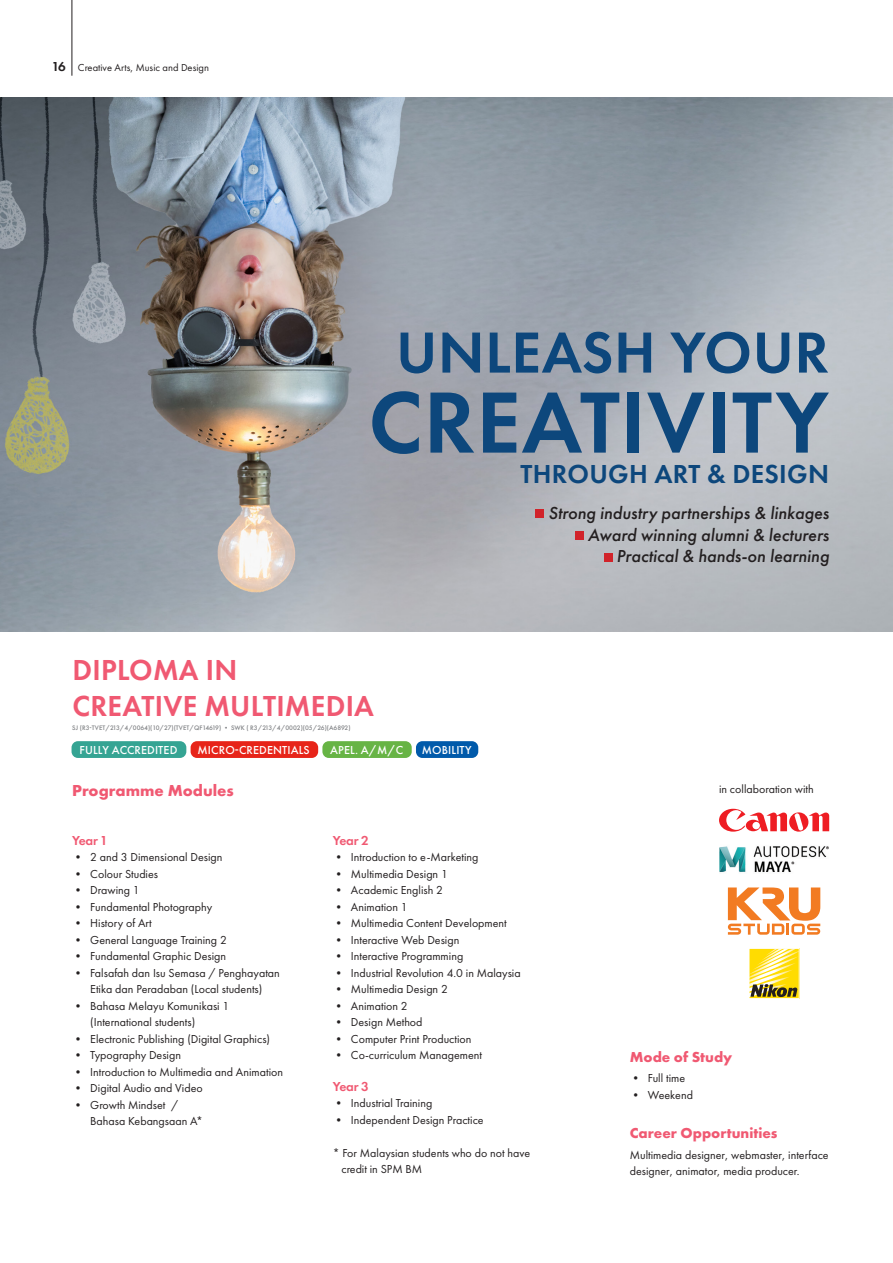
<style>
.page{position:relative;width:893px;height:1263px;background:#fff}
.page>*{position:absolute;margin:0;border:0;box-sizing:border-box;transform-origin:0 0}
.t1{font:600 90px "Futura PT";letter-spacing:.01em;color:#0d477c}
.t2{font:600 60px "Futura PT";letter-spacing:.01em;color:#0d477c}
.t3{font:600 30px "Futura PT";letter-spacing:.01em;color:#f05972}
.t4{font:600 27px "Futura PT";letter-spacing:.01em;color:#0d477c}
.t5{font:italic 500 18px "Futura PT";color:#231f20}
.t6{font:700 16.5px "Futura PT";color:#f05972}
.t7{font:700 15px "Futura PT";color:#f05972}
.t8{font:600 13.5px "Futura PT";letter-spacing:-.025em;color:#f05972}
.t9{font:12px/16.5px "Futura PT";color:#231f20}
.t10{font:500 12px "Futura PT";letter-spacing:.01em;color:#fff}
.t11{font:10.5px "Futura PT";color:#231f20}
.t12{font:500 6.75px "Futura PT";color:#808285}
.s1{font-weight:600;font-size:13.5px}
.s2{font-weight:700}
</style>
<div class="page">
<img style="left:0;top:98px;width:893px;height:533px">
<div style="left:536px;top:510px;width:8px;height:8px;background:#d1232a"></div>
<div style="left:575px;top:531px;width:8px;height:9px;background:#d1232a"></div>
<div style="left:604px;top:553px;width:8px;height:8px;background:#d1232a"></div>
<svg style="left:719px;top:809px;width:110px;height:23px"></svg>
<svg style="left:728px;top:887px;width:92px;height:48px"></svg>
<img style="left:719px;top:846px;width:110px;height:26px">
<svg style="left:749px;top:948px;width:51px;height:51px;background:#e1cc4e"></svg>
<div style="left:191px;top:741px;width:127px;height:17px;background:#e72419;border-radius:6px"></div>
<div style="left:72px;top:741px;width:114px;height:17px;background:#35a493;border-radius:6px"></div>
<div style="left:322px;top:741px;width:90px;height:17px;background:#67b445;border-radius:6px"></div>
<div style="left:416px;top:741px;width:62px;height:17px;background:#015aaa;border-radius:6px"></div>
<hr style="left:72px;top:0;width:1px;height:76px;background:#231f20">
<p class="t11" style="left:52px;top:61px;width:159px"><span class="s1">16</span> Creative Arts, Music and Design</p>
<p class="t2" style="left:396px;top:315px;width:434px">UNLEASH YOUR</p>
<p class="t1" style="left:368px;top:366px;width:462px">CREATIVITY</p>
<p class="t4" style="left:520px;top:457px;width:310px">THROUGH ART &amp; DESIGN</p>
<p class="t5" style="left:548px;top:502px;width:282px">Strong industry partnerships &amp; linkages</p>
<p class="t5" style="left:588px;top:523px;width:243px">Award winning alumni &amp; lecturers</p>
<p class="t5" style="left:617px;top:545px;width:214px">Practical &amp; hands-on learning</p>
<p class="t3" style="left:72px;top:651px;width:166px">DIPLOMA IN</p>
<p class="t3" style="left:72px;top:687px;width:303px">CREATIVE MULTIMEDIA</p>
<p class="t12" style="left:72px;top:724px;width:280px">SJ (R3-TVET/213/4/0064)(10/27)(TVET/QF14619) • SWK ( R3/213/4/0002)(05/26)(A6892)</p>
<p class="t10" style="left:80px;top:743px;width:99px">FULLY ACCREDITED</p>
<p class="t10" style="left:198px;top:743px;width:113px">MICRO-CREDENTIALS</p>
<p class="t10" style="left:330px;top:743px;width:74px">APEL. A/M/C</p>
<p class="t10" style="left:422px;top:743px;width:51px">MOBILITY</p>
<p class="t6" style="left:72px;top:780px;width:163px">Programme Modules</p>
<p class="t8" style="left:72px;top:832px;width:37px">Year 1</p>
<p class="t9" style="left:72px;top:849px;width:152px">• 2 and 3 Dimensional Design</p>
<p class="t9" style="left:72px;top:865px;width:87px">• Colour Studies</p>
<p class="t9" style="left:72px;top:882px;width:69px">• Drawing 1</p>
<p class="t9" style="left:72px;top:898px;width:142px">• Fundamental Photography</p>
<p class="t9" style="left:72px;top:915px;width:81px">• History of Art</p>
<p class="t9" style="left:72px;top:931px;width:156px">• General Language Training 2</p>
<p class="t9" style="left:72px;top:948px;width:155px">• Fundamental Graphic Design</p>
<p class="t9" style="left:72px;top:964px;width:209px;text-align:center">• Falsafah dan Isu Semasa / Penghayatan<br>Etika dan Peradaban (Local students)</p>
<p class="t9" style="left:72px;top:997px;width:159px">• Bahasa Melayu Komunikasi 1</p>
<p class="t9" style="left:90px;top:1014px;width:106px">(International students)</p>
<p class="t9" style="left:72px;top:1030px;width:199px">• Electronic Publishing (Digital Graphics)</p>
<p class="t9" style="left:72px;top:1047px;width:110px">• Typography Design</p>
<p class="t9" style="left:72px;top:1063px;width:212px">• Introduction to Multimedia and Animation</p>
<p class="t9" style="left:72px;top:1080px;width:132px">• Digital Audio and Video</p>
<p class="t9" style="left:72px;top:1096px;width:107px">• Growth Mindset /</p>
<p class="t9" style="left:90px;top:1113px;width:114px">Bahasa Kebangsaan A*</p>
<p class="t8" style="left:333px;top:832px;width:37px">Year 2</p>
<p class="t9" style="left:333px;top:849px;width:147px">• Introduction to e-Marketing</p>
<p class="t9" style="left:333px;top:865px;width:116px">• Multimedia Design 1</p>
<p class="t9" style="left:333px;top:882px;width:112px">• Academic English 2</p>
<p class="t9" style="left:333px;top:898px;width:76px">• Animation 1</p>
<p class="t9" style="left:333px;top:915px;width:175px">• Multimedia Content Development</p>
<p class="t9" style="left:333px;top:931px;width:128px">• Interactive Web Design</p>
<p class="t9" style="left:333px;top:948px;width:132px">• Interactive Programming</p>
<p class="t9" style="left:333px;top:964px;width:189px">• Industrial Revolution 4.0 in Malaysia</p>
<p class="t9" style="left:333px;top:981px;width:116px">• Multimedia Design 2</p>
<p class="t9" style="left:333px;top:997px;width:76px">• Animation 2</p>
<p class="t9" style="left:333px;top:1014px;width:91px">• Design Method</p>
<p class="t9" style="left:333px;top:1030px;width:140px">• Computer Print Production</p>
<p class="t9" style="left:333px;top:1047px;width:151px">• Co-curriculum Management</p>
<p class="t8" style="left:333px;top:1078px;width:37px">Year 3</p>
<p class="t9" style="left:333px;top:1095px;width:101px">• Industrial Training</p>
<p class="t9" style="left:333px;top:1111px;width:152px">• Independent Design Practice</p>
<p class="t9" style="left:341px;top:1144px;width:190px;text-indent:-9px">* For Malaysian students who do not have credit in SPM BM</p>
<p class="t9" style="left:719px;top:780px;width:96px">in collaboration with</p>
<p class="t7" style="left:630px;top:1047px;width:104px">Mode of Study</p>
<p class="t9" style="left:630px;top:1070px;width:57px"><span class="s2">•</span> Full time</p>
<p class="t9" style="left:630px;top:1086px;width:65px"><span class="s2">•</span> Weekend</p>
<p class="t7" style="left:630px;top:1123px;width:149px">Career Opportunities</p>
<p class="t9" style="left:630px;top:1146px;width:200px">Multimedia designer, webmaster, interface designer, animator, media producer.</p>
</div>
